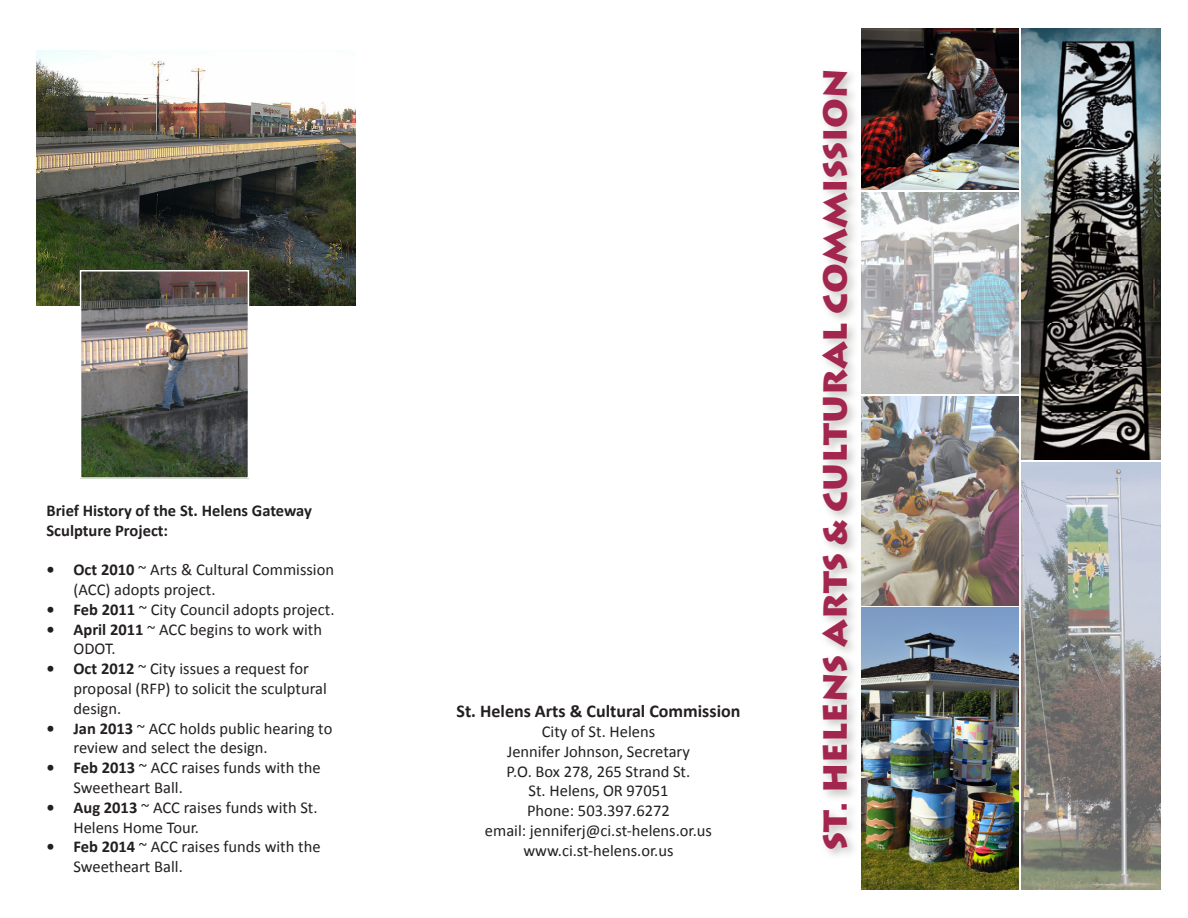
<style>
.page{position:relative;width:1188px;height:918px;background:#fff}
.page>*{position:absolute;margin:0;border:0;box-sizing:border-box;transform-origin:0 0}
.t1{font:900 33px "Lithos Pro";color:#a3264f}
.t2{font:700 18px "Calibri";color:#231f20}
.t3{font:16.5px/19.8px "Calibri";color:#231f20}
.t4{font:700 16.5px/19.8px "Calibri";color:#231f20}
.s1{font-weight:700}
</style>
<div class="page">
<img style="left:36px;top:50px;width:320px;height:256px">
<img style="left:83px;top:273px;width:163px;height:203px">
<div style="left:80px;top:270px;width:169px;height:209px;border:2px solid #fff"></div>
<div style="left:819px;top:68px;width:41px;height:792px;background:#918d8a;opacity:.5"></div>
<img style="left:862px;top:397px;width:156px;height:208px">
<img style="left:1022px;top:28px;width:138px;height:431px">
<img style="left:1021px;top:462px;width:139px;height:428px">
<img style="left:862px;top:608px;width:156px;height:282px">
<img style="left:862px;top:192px;width:156px;height:202px">
<img style="left:862px;top:28px;width:156px;height:162px">
<p class="t4" style="left:46px;top:500px;width:267px">Brief History of the St. Helens Gateway<br>Sculpture Project:</p>
<p class="t3" style="left:74px;top:560px;width:262px;text-indent:-27px"><span class="s1">• Oct 2010</span> ~ Arts &amp; Cultural Commission (ACC) adopts project.</p>
<p class="t3" style="left:46px;top:599px;width:290px"><span class="s1">• Feb 2011</span> ~ City Council adopts project.</p>
<p class="t3" style="left:74px;top:619px;width:250px;text-indent:-27px"><span class="s1">• April 2011</span> ~ ACC begins to work with<br>ODOT.</p>
<p class="t3" style="left:74px;top:659px;width:255px;text-indent:-27px"><span class="s1">• Oct 2012</span> ~ City issues a request for proposal (RFP) to solicit the sculptural design.</p>
<p class="t3" style="left:74px;top:718px;width:260px;text-indent:-27px"><span class="s1">• Jan 2013</span> ~ ACC holds public hearing to review and select the design.</p>
<p class="t3" style="left:74px;top:758px;width:249px;text-indent:-27px"><span class="s1">• Feb 2013</span> ~ ACC raises funds with the<br>Sweetheart Ball.</p>
<p class="t3" style="left:74px;top:797px;width:246px;text-indent:-27px"><span class="s1">• Aug 2013</span> ~ ACC raises funds with St.<br>Helens Home Tour.</p>
<p class="t3" style="left:74px;top:837px;width:249px;text-indent:-27px"><span class="s1">• Feb 2014</span> ~ ACC raises funds with the<br>Sweetheart Ball.</p>
<p class="t2" style="left:457px;top:700px;width:285px">St. Helens Arts &amp; Cultural Commission</p>
<p class="t3" style="left:542px;top:722px;width:115px">City of St. Helens</p>
<p class="t3" style="left:507px;top:742px;width:184px">Jennifer Johnson, Secretary</p>
<p class="t3" style="left:507px;top:761px;width:185px">P.O. Box 278, 265 Strand St.</p>
<p class="t3" style="left:529px;top:781px;width:141px">St. Helens, OR 97051</p>
<p class="t3" style="left:527px;top:801px;width:144px">Phone: 503.397.6272</p>
<p class="t3" style="left:485px;top:821px;width:229px">email: jenniferj@ci.st-helens.or.us</p>
<p class="t3" style="left:523px;top:841px;width:152px">www.ci.st-helens.or.us</p>
<p class="t1" style="left:815px;top:850px;width:783px;rotate:-90deg">ST. HELENS ARTS &amp; CULTURAL COMMISSION</p>
</div>
